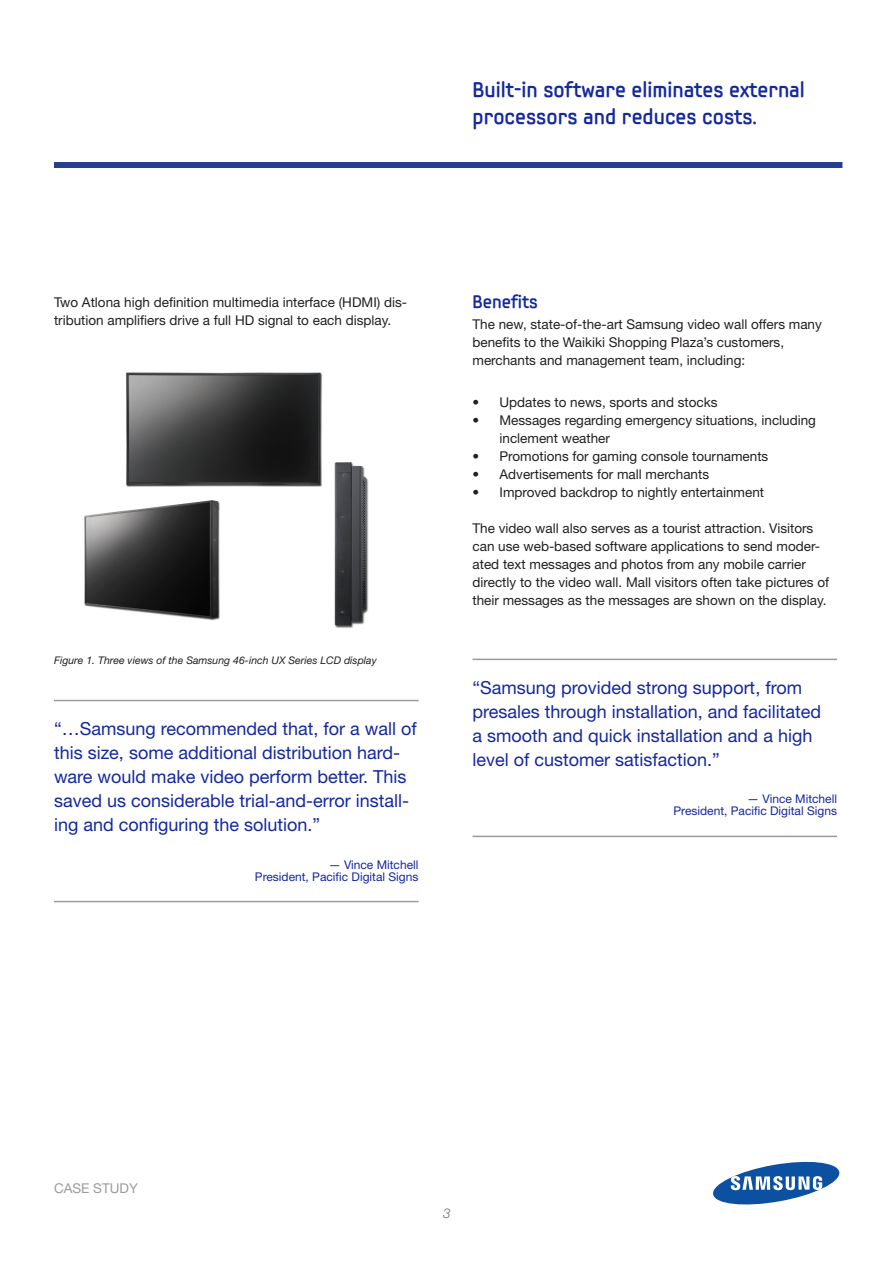
<style>
.page{position:relative;width:893px;height:1263px;background:#fff}
.page>*{position:absolute;margin:0;border:0;box-sizing:border-box;transform-origin:0 0}
.Header_Pull_Quote{font:700 21px/27px "Samsung Imagination Modern";color:#1428a0}
.Cited_Quote_Body{font:18px/24px "Helvetica Neue LT Pro";color:#1428a0}
.Heading_1{font:700 18px "Samsung Imagination Modern";color:#1428a0}
.Body_Copy{font:13.5px/18px "Helvetica Neue LT Pro";color:#231f20}
.Heading_1-2{font:13.5px/18px "Helvetica Neue LT Pro";color:#231f20}
.Bullet_1_Compact{font:13.5px/18px "Helvetica Neue LT Pro";color:#231f20}
.Collateral_Type{font:13.5px "Helvetica Neue LT Pro";color:#999b9e}
.Page_Number{font:italic 300 13.5px "Helvetica Neue LT Pro";color:#6c6d70}
.Cited_Quote_Citation{font:12px/12px "Helvetica Neue LT Pro";color:#1428a0;text-align:right}
.Figure_Caption{font:italic 10.5px "Helvetica Neue LT Pro";color:#231f20}
</style>
<div class="page">
<div style="left:54px;top:162px;width:788px;height:6px;background:#253f8e"></div>
<svg style="left:713px;top:1161px;width:127px;height:44px"></svg>
<img style="left:126px;top:372px;width:196px;height:115px">
<img style="left:84px;top:500px;width:136px;height:121px">
<img style="left:334px;top:462px;width:35px;height:166px">
<hr style="left:54px;top:700px;width:364px;height:1px;background:#999b9e">
<hr style="left:54px;top:901px;width:364px;height:1px;background:#999b9e">
<hr style="left:472px;top:659px;width:365px;height:1px;background:#999b9e">
<hr style="left:472px;top:836px;width:365px;height:1px;background:#999b9e">
<p class="Header_Pull_Quote" style="left:472px;top:76px;width:334px">Built-in software eliminates external processors and reduces costs.</p>
<p class="Heading_1-2" style="left:54px;top:293px;width:355px">Two Atlona high definition multimedia interface (HDMI) dis&shy;tribution amplifiers drive a full HD signal to each display.</p>
<p class="Heading_1" style="left:472px;top:290px;width:67px">Benefits</p>
<p class="Heading_1-2" style="left:472px;top:314px;width:351px">The new, state-of-the-art Samsung video wall offers many benefits to the Waikiki Shopping Plaza’s customers, merchants and management team, including:</p>
<p class="Bullet_1_Compact" style="left:472px;top:393px;width:247px">• Updates to news, sports and stocks</p>
<p class="Bullet_1_Compact" style="left:500px;top:411px;width:318px;text-indent:-27px">• Messages regarding emergency situations, including inclement weather</p>
<p class="Bullet_1_Compact" style="left:472px;top:447px;width:297px">• Promotions for gaming console tournaments</p>
<p class="Bullet_1_Compact" style="left:472px;top:465px;width:238px">• Advertisements for mall merchants</p>
<p class="Bullet_1_Compact" style="left:472px;top:483px;width:293px">• Improved backdrop to nightly entertainment</p>
<p class="Body_Copy" style="left:472px;top:519px;width:358px">The video wall also serves as a tourist attraction. Visitors can use web-based software applications to send moder&shy;ated text messages and photos from any mobile carrier directly to the video wall. Mall visitors often take pictures of their messages as the messages are shown on the display.</p>
<p class="Figure_Caption" style="left:54px;top:654px;width:324px">Figure 1. Three views of the Samsung 46-inch UX Series LCD display</p>
<p class="Cited_Quote_Body" style="left:54px;top:716px;width:364px">“…Samsung recommended that, for a wall of this size, some additional distribution hard&shy;ware would make video perform better. This saved us considerable trial-and-error install&shy;ing and configuring the solution.”</p>
<p class="Cited_Quote_Citation" style="left:255px;top:858px;width:165px">— Vince Mitchell<br>President, Pacific Digital Signs</p>
<p class="Cited_Quote_Body" style="left:472px;top:675px;width:350px">“Samsung provided strong support, from presales through installation, and facilitated a smooth and quick installation and a high level of customer satisfaction.”</p>
<p class="Cited_Quote_Citation" style="left:673px;top:793px;width:165px">— Vince Mitchell<br>President, Pacific Digital Signs</p>
<p class="Collateral_Type" style="left:54px;top:1180px;width:85px">CASE STUDY</p>
<p class="Page_Number" style="left:443px;top:1205px;width:9px">3</p>
</div>
